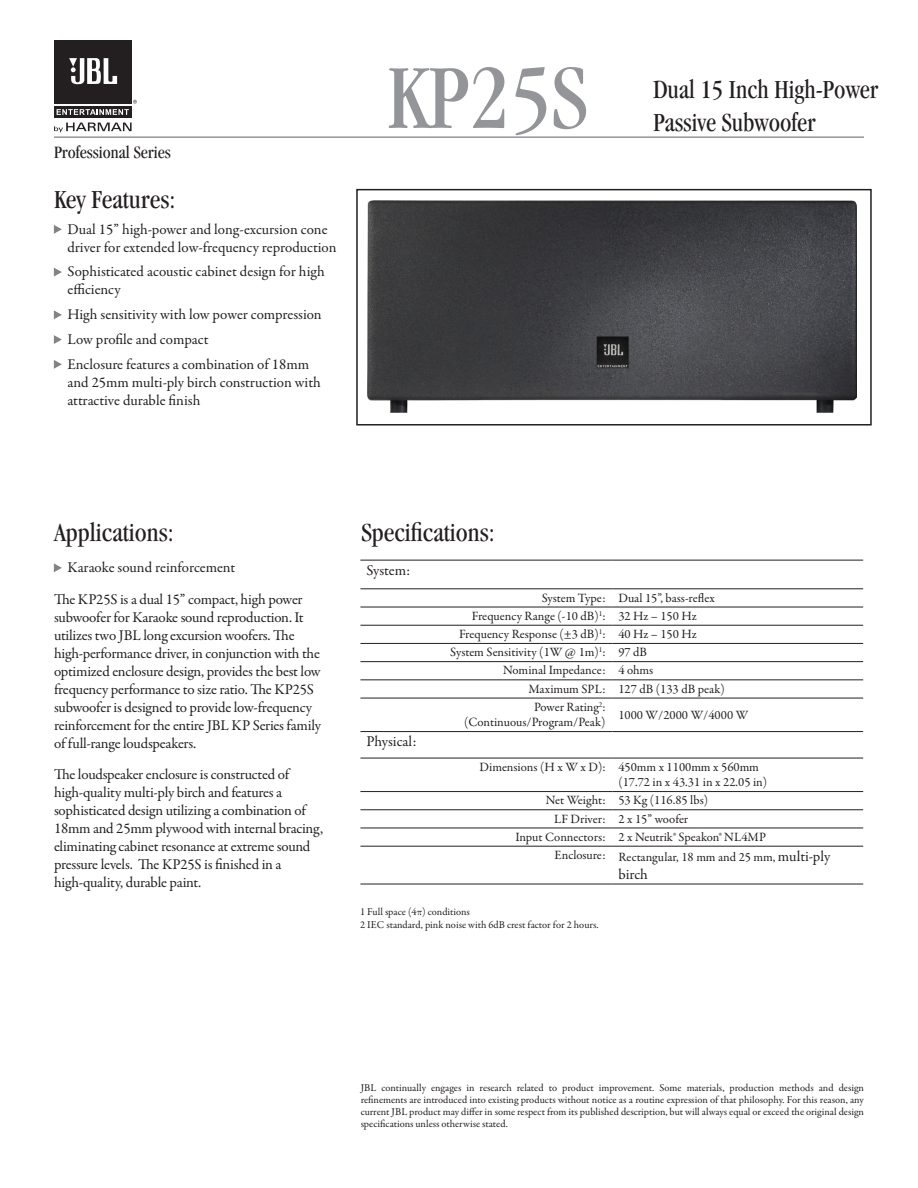
<style>
.page{position:relative;width:918px;height:1188px;background:#fff}
.page>*{position:absolute;margin:0;border:0;box-sizing:border-box;transform-origin:0 0}
.t1{font:condensed 94.5px "Garamond";color:#939598}
.t2{font:condensed 27px "Garamond";color:#231f20}
.t3{font:condensed 27px "Garamond";color:#231f20;scale:.95 1}
.t4{font:condensed 18px "Garamond";color:#231f20}
.t5{font:15px/18px "Garamond Premr Pro";letter-spacing:-.015em;color:#231f20}
.t6{font:12.75px "Garamond Premr Pro";color:#231f20}
.t7{font:10.5px/12px "Garamond Premr Pro";color:#231f20;text-align:justify}
.s1{font-size:15px}
</style>
<div class="page">
<hr style="left:54px;top:136px;width:810px;height:2px;background:#939598">
<svg style="left:53px;top:225px;width:9px;height:9px"></svg>
<svg style="left:53px;top:268px;width:9px;height:9px"></svg>
<svg style="left:53px;top:310px;width:9px;height:9px"></svg>
<svg style="left:53px;top:335px;width:9px;height:9px"></svg>
<svg style="left:53px;top:360px;width:9px;height:9px"></svg>
<svg style="left:54px;top:123px;width:78px;height:9px"></svg>
<div style="left:54px;top:106px;width:77px;height:12px;background:#231f20"></div>
<svg style="left:54px;top:40px;width:83px;height:75px"></svg>
<hr style="left:360px;top:560px;width:252px;height:1px;background:#231f20">
<hr style="left:612px;top:560px;width:251px;height:1px;background:#231f20">
<hr style="left:360px;top:589px;width:252px;height:1px;background:#231f20">
<hr style="left:612px;top:589px;width:251px;height:1px;background:#231f20">
<hr style="left:360px;top:607px;width:252px;height:1px;background:#231f20">
<hr style="left:612px;top:607px;width:251px;height:1px;background:#231f20">
<hr style="left:360px;top:625px;width:252px;height:1px;background:#231f20">
<hr style="left:612px;top:625px;width:251px;height:1px;background:#231f20">
<hr style="left:360px;top:643px;width:252px;height:1px;background:#231f20">
<hr style="left:612px;top:643px;width:251px;height:1px;background:#231f20">
<hr style="left:360px;top:661px;width:252px;height:1px;background:#231f20">
<hr style="left:612px;top:661px;width:251px;height:1px;background:#231f20">
<hr style="left:360px;top:680px;width:252px;height:1px;background:#231f20">
<hr style="left:612px;top:680px;width:251px;height:1px;background:#231f20">
<hr style="left:360px;top:698px;width:252px;height:1px;background:#231f20">
<hr style="left:612px;top:698px;width:251px;height:1px;background:#231f20">
<hr style="left:360px;top:731px;width:252px;height:1px;background:#231f20">
<hr style="left:612px;top:731px;width:251px;height:1px;background:#231f20">
<hr style="left:360px;top:758px;width:252px;height:1px;background:#231f20">
<hr style="left:612px;top:758px;width:251px;height:1px;background:#231f20">
<hr style="left:360px;top:791px;width:252px;height:1px;background:#231f20">
<hr style="left:612px;top:791px;width:251px;height:1px;background:#231f20">
<hr style="left:360px;top:810px;width:252px;height:1px;background:#231f20">
<hr style="left:612px;top:810px;width:251px;height:1px;background:#231f20">
<hr style="left:360px;top:828px;width:252px;height:1px;background:#231f20">
<hr style="left:612px;top:828px;width:251px;height:1px;background:#231f20">
<hr style="left:360px;top:846px;width:252px;height:1px;background:#231f20">
<hr style="left:612px;top:846px;width:251px;height:1px;background:#231f20">
<hr style="left:360px;top:884px;width:252px;height:1px;background:#231f20">
<hr style="left:612px;top:884px;width:251px;height:1px;background:#231f20">
<svg style="left:53px;top:563px;width:9px;height:9px"></svg>
<img style="left:368px;top:200px;width:489px;height:213px">
<div style="left:356px;top:189px;width:516px;height:237px;border:2px solid #231f20"></div>
<p class="t4" style="left:54px;top:143px;width:118px">Professional Series</p>
<p class="t2" style="left:54px;top:184px;width:123px">Key Features:</p>
<p class="t5" style="left:67px;top:220px;width:271px">Dual 15” high-power and long-excursion cone driver for extended low-frequency reproduction</p>
<p class="t5" style="left:67px;top:263px;width:259px">Sophisticated acoustic cabinet design for high efficiency</p>
<p class="t5" style="left:67px;top:306px;width:256px">High sensitivity with low power compression</p>
<p class="t5" style="left:67px;top:330px;width:143px">Low profile and compact</p>
<p class="t5" style="left:67px;top:355px;width:255px">Enclosure features a combination of 18mm and 25mm multi-ply birch construction with attractive durable finish</p>
<p class="t1" style="left:387px;top:45px;width:202px">KP25S</p>
<p class="t3" style="left:653px;top:75px;width:238px">Dual 15 Inch High-Power</p>
<p class="t3" style="left:653px;top:107px;width:172px">Passive Subwoofer</p>
<p class="t2" style="left:54px;top:517px;width:121px">Applications:</p>
<p class="t2" style="left:361px;top:517px;width:135px">Specifications:</p>
<p class="t5" style="left:68px;top:559px;width:169px">Karaoke sound reinforcement</p>
<p class="t5" style="left:54px;top:590px;width:269px">The KP25S is a dual 15” compact, high power subwoofer for Karaoke sound reproduction. It utilizes two JBL long excursion woofers. The high-performance driver, in conjunction with the optimized enclosure design, provides the best low frequency performance to size ratio. The KP25S subwoofer is designed to provide low-frequency reinforcement for the entire JBL KP Series family of full-range loudspeakers.</p>
<p class="t5" style="left:54px;top:766px;width:271px">The loudspeaker enclosure is constructed of high-quality multi-ply birch and features a sophisticated design utilizing a combination of 18mm and 25mm plywood with internal bracing, eliminating cabinet resonance at extreme sound pressure levels. The KP25S is finished in a high-quality, durable paint.</p>
<p class="t5" style="left:366px;top:561px;width:45px">System:</p>
<p class="t6" style="left:542px;top:590px;width:65px">System Type:</p>
<p class="t6" style="left:618px;top:590px;width:98px">Dual 15”, bass-reflex</p>
<p class="t6" style="left:472px;top:608px;width:135px">Frequency Range (-10 dB)<sup>1</sup>:</p>
<p class="t6" style="left:618px;top:608px;width:80px">32 Hz – 150 Hz</p>
<p class="t6" style="left:459px;top:626px;width:148px">Frequency Response (±3 dB)<sup>1</sup>:</p>
<p class="t6" style="left:618px;top:626px;width:80px">40 Hz – 150 Hz</p>
<p class="t6" style="left:450px;top:645px;width:157px">System Sensitivity (1W @ 1m)<sup>1</sup>:</p>
<p class="t6" style="left:618px;top:645px;width:30px">97 dB</p>
<p class="t6" style="left:503px;top:663px;width:104px">Nominal Impedance:</p>
<p class="t6" style="left:618px;top:663px;width:36px">4 ohms</p>
<p class="t6" style="left:529px;top:681px;width:78px">Maximum SPL:</p>
<p class="t6" style="left:618px;top:681px;width:108px">127 dB (133 dB peak)</p>
<p class="t6" style="left:534px;top:699px;width:73px">Power Rating<sup>2</sup>:</p>
<p class="t6" style="left:464px;top:714px;width:143px">(Continuous/Program/Peak)</p>
<p class="t6" style="left:618px;top:707px;width:131px">1000 W/2000 W/4000 W</p>
<p class="t5" style="left:366px;top:733px;width:52px">Physical:</p>
<p class="t6" style="left:480px;top:759px;width:127px">Dimensions (H x W x D):</p>
<p class="t6" style="left:618px;top:759px;width:142px">450mm x 1100mm x 560mm</p>
<p class="t6" style="left:618px;top:774px;width:150px">(17.72 in x 43.31 in x 22.05 in)</p>
<p class="t6" style="left:546px;top:793px;width:61px">Net Weight:</p>
<p class="t6" style="left:618px;top:793px;width:91px">53 Kg (116.85 lbs)</p>
<p class="t6" style="left:554px;top:811px;width:53px">LF Driver:</p>
<p class="t6" style="left:618px;top:811px;width:71px">2 x 15” woofer</p>
<p class="t6" style="left:516px;top:829px;width:91px">Input Connectors:</p>
<p class="t6" style="left:618px;top:829px;width:149px">2 x Neutrik® Speakon® NL4MP</p>
<p class="t6" style="left:555px;top:847px;width:52px">Enclosure:</p>
<p class="t6" style="left:618px;top:849px;width:213px">Rectangular, 18 mm and 25 mm, <span class="s1">multi-ply</span></p>
<p class="t5" style="left:618px;top:865px;width:31px">birch</p>
<p class="t7" style="left:360px;top:906px;width:111px">1 Full space (4π) conditions</p>
<p class="t7" style="left:360px;top:918px;width:240px">2 IEC standard, pink noise with 6dB crest factor for 2 hours.</p>
<p class="t7" style="left:361px;top:1082px;width:505px">JBL continually engages in research related to product improvement. Some materials, production methods and design refinements are introduced into existing products without notice as a routine expression of that philosophy. For this reason, any current JBL product may differ in some respect from its published description, but will always equal or exceed the original design specifications unless otherwise stated.</p>
</div>
